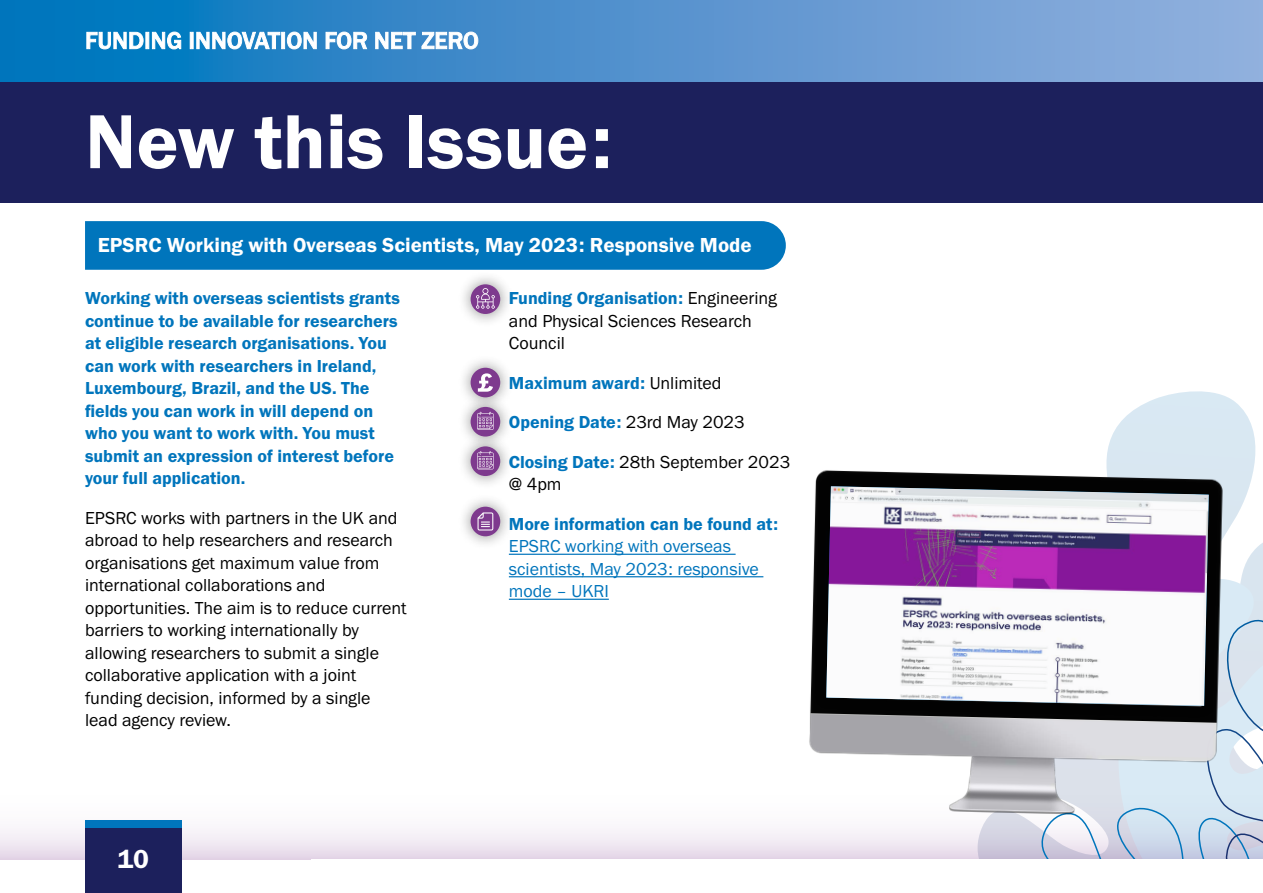
<style>
.page{position:relative;width:1263px;height:893px;background:#fff}
.page>*{position:absolute;margin:0;border:0;box-sizing:border-box;transform-origin:0 0}
.H2_Page_Title{font:79.2px "Franklin Gothic URW Dem";color:#fff}
.t1{font:27px "Franklin Gothic URW Dem";color:#fff}
.H2_Sub-head_White__for_stories{font:21px "Franklin Gothic URW Dem";color:#fff}
.P_Body_text{font:18px/22.5px "Franklin Gothic URW Boo";color:#000}
.P_Leadin_Paragraph_Blue{font:18px/22.5px "Franklin Gothic URW Dem";color:#0075bc}
.P_Body_Indented{font:18px/22.5px "Franklin Gothic URW Boo";color:#000}
.P_Body_Indented-2{font:18px/22.5px "Franklin Gothic URW Boo";color:#0075bc}
.P_Body_Indented-3{font:18px "Franklin Gothic URW Dem";color:#0075bc}
.s1{font-family:"Franklin Gothic URW Dem";color:#0075bc}
.s2{font-family:"Franklin Gothic URW Boo";color:#000}
.s3{font-family:"Franklin Gothic URW Dem"}
</style>
<div class="page">
<svg style="left:0;top:829px;width:767px;height:31px;fill:#f0e9f2"></svg>
<div style="left:85px;top:824px;width:97px;height:69px;background:#1c205c"></div>
<div style="left:85px;top:820px;width:97px;height:8px;background:#0075bc"></div>
<svg style="left:1128px;top:391px;width:135px;height:156px"></svg>
<svg style="left:1256px;top:547px;width:7px;height:312px;background:#d6e2ed"></svg>
<img style="left:767px;top:415px;width:489px;height:444px">
<div style="left:814px;top:474px;width:407px;height:244px;background:#000"></div>
<img style="left:826px;top:486px;width:383px;height:220px">
<div style="left:0;top:81px;width:1263px;height:121px;background:#1c205c"></div>
<svg style="left:0;top:0;width:1263px;height:81px;background:#4f92cd"></svg>
<div style="left:85px;top:221px;width:701px;height:49px;background:#0075bc"></div>
<hr style="left:509px;top:554px;width:227px;height:1px;background:#0075bc">
<hr style="left:509px;top:576px;width:254px;height:1px;background:#0075bc">
<hr style="left:509px;top:599px;width:100px;height:1px;background:#0075bc">
<div style="left:457px;top:354px;width:57px;height:57px;background:#000;opacity:.45"></div>
<div style="left:471px;top:368px;width:29px;height:29px;background:#7e3a8e;border-radius:50%"></div>
<svg style="left:478px;top:373px;width:15px;height:19px"></svg>
<div style="left:457px;top:433px;width:57px;height:56px;background:#000;opacity:.45"></div>
<div style="left:471px;top:446px;width:29px;height:30px;background:#7e3a8e;border-radius:50%"></div>
<svg style="left:477px;top:451px;width:17px;height:18px"></svg>
<div style="left:457px;top:393px;width:57px;height:57px;background:#000;opacity:.45"></div>
<div style="left:471px;top:407px;width:29px;height:30px;background:#7e3a8e;border-radius:50%"></div>
<svg style="left:477px;top:412px;width:17px;height:18px"></svg>
<div style="left:457px;top:271px;width:57px;height:56px;background:#000;opacity:.45"></div>
<div style="left:471px;top:284px;width:29px;height:30px;background:#7e3a8e;border-radius:50%"></div>
<svg style="left:476px;top:288px;width:19px;height:21px"></svg>
<div style="left:457px;top:493px;width:57px;height:57px;background:#000;opacity:.45"></div>
<div style="left:471px;top:507px;width:29px;height:29px;background:#7e3a8e;border-radius:50%"></div>
<svg style="left:477px;top:512px;width:16px;height:18px"></svg>
<svg style="left:86px;top:32px;width:392px;height:17px"></svg>
<h2 class="H2_Page_Title" style="left:85px;top:93px;width:528px">New this Issue:</h2>
<h2 class="H2_Sub-head_White__for_stories" style="left:98px;top:232px;width:655px">EPSRC Working with Overseas Scientists, May 2023: Responsive Mode</h2>
<p class="P_Leadin_Paragraph_Blue" style="left:85px;top:287px;width:316px">Working with overseas scientists grants continue to be available for researchers at eligible research organisations. You can work with researchers in Ireland, Luxembourg, Brazil, and the US. The fields you can work in will depend on who you want to work with. You must submit an expression of interest before your full application.</p>
<p class="P_Body_text" style="left:85px;top:506px;width:323px">EPSRC works with partners in the UK and abroad to help researchers and research organisations get maximum value from international collaborations and opportunities. The aim is to reduce current barriers to working internationally by allowing researchers to submit a single collaborative application with a joint funding decision, informed by a single lead agency review.</p>
<p class="P_Body_Indented" style="left:509px;top:287px;width:270px"><span class="s1">Funding Organisation:</span> Engineering and Physical Sciences Research<br>Council</p>
<p class="P_Body_Indented-3" style="left:509px;top:372px;width:214px">Maximum award: <span class="s2">Unlimited</span></p>
<p class="P_Body_Indented-3" style="left:509px;top:411px;width:237px">Opening Date: <span class="s2">23rd May 2023</span></p>
<p class="P_Body_Indented" style="left:509px;top:450px;width:283px"><span class="s1">Closing Date:</span> 28th September 2023 @ 4pm</p>
<p class="P_Body_Indented-2" style="left:509px;top:512px;width:271px"><span class="s3">More information can be found at:<br></span>EPSRC working with overseas scientists, May 2023: responsive mode – UKRI</p>
<h2 class="t1" style="left:117px;top:843px;width:33px">10</h2>
</div>
